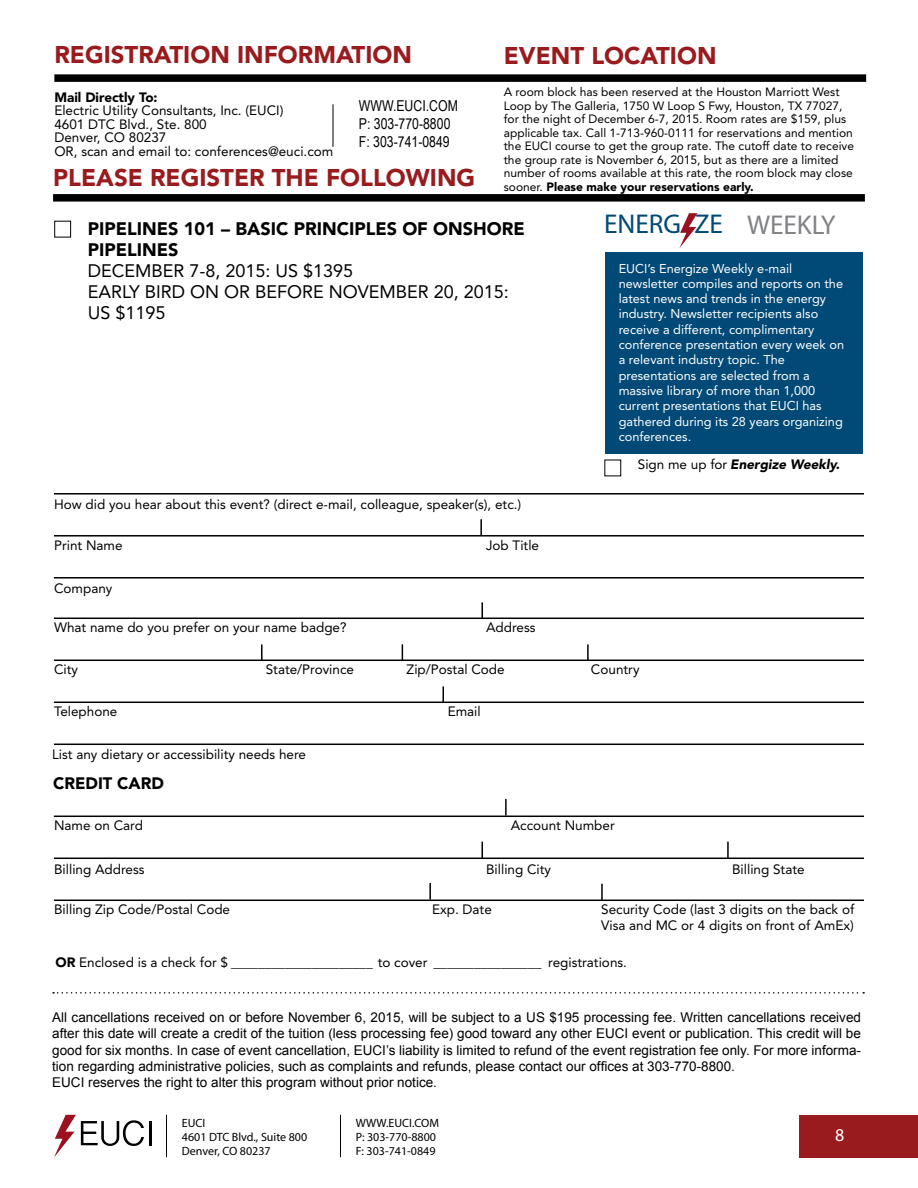
<style>
.page{position:relative;width:918px;height:1188px;background:#fff}
.page>*{position:absolute;margin:0;border:0;box-sizing:border-box;transform-origin:0 0}
.t1{font:27.3px "Myriad Pro";color:#014976}
.t2{font:900 24px "Avenir LT Std";color:#991b1e}
.t3{font:18px/21px "Avenir LT Std";color:#000}
.t4{font:900 18px/21px "Avenir LT Std";color:#000}
.t5{font:18px "Myriad Pro";color:#fff}
.t6{font:900 16.5px "Avenir LT Std";color:#000}
.t7{font:15px/18px "Arial Narrow";color:#000}
.t8{font:13.5px/13.5px "Avenir LT Std";color:#000}
.t9{font:13.5px/16.2px "Arial";color:#000}
.t10{font:italic 900 13.5px "Avenir LT Std";color:#000}
.t11{font:900 13.5px "Avenir LT Std";color:#000}
.t12{font:12.75px/15.3px "Avenir LT Std";color:#fff}
.t13{font:12px/13.5px "Avenir LT Std";color:#000}
.t14{font:12px/14.4px "Myriad Pro";color:#000}
.s1{font-weight:900}
.s2{font-size:27.15px}
.s3{color:#808285}
.s4{font-weight:400;font-style:normal}
</style>
<div class="page">
<div style="left:799px;top:1115px;width:119px;height:42px;background:#991b1e"></div>
<hr style="left:149px;top:1121px;width:3px;height:24px;background:#000">
<svg style="left:54px;top:1115px;width:90px;height:43px"></svg>
<hr style="left:166px;top:1115px;width:1px;height:42px;background:#000">
<hr style="left:340px;top:1115px;width:1px;height:42px;background:#000">
<div style="left:53px;top:194px;width:812px;height:8px;background:#000"></div>
<div style="left:54px;top:221px;width:17px;height:16px;border:1px solid #000"></div>
<svg style="left:480px;top:519px;width:2px;height:16px"></svg>
<svg style="left:482px;top:602px;width:1px;height:16px"></svg>
<svg style="left:402px;top:644px;width:1px;height:16px"></svg>
<svg style="left:442px;top:686px;width:2px;height:16px"></svg>
<svg style="left:505px;top:799px;width:2px;height:17px"></svg>
<svg style="left:482px;top:842px;width:1px;height:16px"></svg>
<svg style="left:727px;top:842px;width:2px;height:16px"></svg>
<svg style="left:429px;top:883px;width:2px;height:17px"></svg>
<svg style="left:601px;top:884px;width:2px;height:16px"></svg>
<svg style="left:587px;top:644px;width:2px;height:16px"></svg>
<svg style="left:261px;top:644px;width:1px;height:16px"></svg>
<hr style="left:54px;top:702px;width:810px;height:1px;background:#000">
<hr style="left:54px;top:744px;width:810px;height:1px;background:#000">
<hr style="left:54px;top:660px;width:810px;height:1px;background:#000">
<hr style="left:54px;top:618px;width:810px;height:1px;background:#000">
<hr style="left:54px;top:900px;width:810px;height:1px;background:#000">
<hr style="left:54px;top:577px;width:810px;height:2px;background:#000">
<hr style="left:54px;top:858px;width:810px;height:1px;background:#000">
<hr style="left:54px;top:535px;width:810px;height:2px;background:#000">
<hr style="left:54px;top:816px;width:810px;height:1px;background:#000">
<svg style="left:53px;top:992px;width:811px;height:2px"></svg>
<hr style="left:54px;top:493px;width:810px;height:2px;background:#000">
<svg style="left:679px;top:213px;width:18px;height:35px"></svg>
<div style="left:605px;top:252px;width:258px;height:202px;background:#014976"></div>
<div style="left:54px;top:74px;width:812px;height:8px;background:#000"></div>
<hr style="left:333px;top:104px;width:1px;height:43px;background:#000">
<h2 class="t2" style="left:54px;top:40px;width:359px">REGISTRATION INFORMATION</h2>
<p class="t11" style="left:54px;top:89px;width:105px">Mail Directly To:</p>
<p class="t8" style="left:54px;top:104px;width:280px">Electric Utility Consultants, Inc. (EUCI)<br>4601 DTC Blvd., Ste. 800<br>Denver, CO 80237<br>OR, scan and email to: conferences@euci.com</p>
<p class="t7" style="left:359px;top:96px;width:101px">WWW.EUCI.COM<br>P: 303-770-8800<br>F: 303-741-0849</p>
<h2 class="t2" style="left:53px;top:163px;width:424px">PLEASE REGISTER THE FOLLOWING</h2>
<h2 class="t2" style="left:504px;top:41px;width:214px">EVENT LOCATION</h2>
<p class="t13" style="left:504px;top:85px;width:352px">A room block has been reserved at the Houston Marriott West Loop by The Galleria, 1750 W Loop S Fwy, Houston, TX 77027, for the night of December 6-7, 2015. Room rates are $159, plus applicable tax. Call 1-713-960-0111 for reservations and mention the EUCI course to get the group rate. The cutoff date to receive the group rate is November 6, 2015, but as there are a limited number of rooms available at this rate, the room block may close sooner. <span class="s1">Please make your reservations early.</span></p>
<h3 class="t4" style="left:88px;top:218px;width:439px">PIPELINES 101 – BASIC PRINCIPLES OF ONSHORE<br>PIPELINES</h3>
<h3 class="t3" style="left:88px;top:261px;width:423px">DECEMBER 7-8, 2015: US $1395<br>EARLY BIRD ON OR BEFORE NOVEMBER 20, 2015:<br>US $1195</h3>
<p class="t8" style="left:54px;top:497px;width:469px">How did you hear about this event? (direct e-mail, colleague, speaker(s), etc.)</p>
<p class="t8" style="left:54px;top:538px;width:70px">Print Name</p>
<p class="t8" style="left:486px;top:538px;width:55px">Job Title</p>
<p class="t8" style="left:54px;top:581px;width:60px">Company</p>
<p class="t8" style="left:54px;top:621px;width:294px">What name do you prefer on your name badge?</p>
<p class="t8" style="left:486px;top:621px;width:51px">Address</p>
<h1 class="t1" style="left:604px;top:207px;width:233px">ENER<span class="s2">G</span> ZE <span class="s3">WEEKLY</span></h1>
<p class="t12" style="left:619px;top:261px;width:227px">EUCI’s Energize Weekly e-mail newsletter compiles and reports on the latest news and trends in the energy industry. Newsletter recipients also receive a different, complimentary conference presentation every week on a relevant industry topic. The presentations are selected from a massive library of more than 1,000 current presentations that EUCI has gathered during its 28 years organizing conferences.</p>
<p class="t10" style="left:638px;top:457px;width:203px"><span class="s4">Sign me up for</span> Energize Weekly.</p>
<p class="t8" style="left:54px;top:663px;width:26px">City</p>
<p class="t8" style="left:266px;top:663px;width:90px">State/Province</p>
<p class="t8" style="left:407px;top:663px;width:100px">Zip/Postal Code</p>
<p class="t8" style="left:591px;top:663px;width:50px">Country</p>
<p class="t8" style="left:54px;top:705px;width:65px">Telephone</p>
<p class="t8" style="left:448px;top:705px;width:34px">Email</p>
<p class="t8" style="left:52px;top:747px;width:255px">List any dietary or accessibility needs here</p>
<p class="t6" style="left:53px;top:773px;width:112px">CREDIT CARD</p>
<p class="t8" style="left:54px;top:819px;width:90px">Name on Card</p>
<p class="t8" style="left:511px;top:819px;width:106px">Account Number</p>
<p class="t8" style="left:54px;top:862px;width:92px">Billing Address</p>
<p class="t8" style="left:486px;top:862px;width:66px">Billing City</p>
<p class="t8" style="left:732px;top:862px;width:74px">Billing State</p>
<p class="t8" style="left:54px;top:903px;width:178px">Billing Zip Code/Postal Code</p>
<p class="t8" style="left:432px;top:903px;width:61px">Exp. Date</p>
<p class="t8" style="left:601px;top:901px;width:255px;line-height:16.2px">Security Code (last 3 digits on the back of<br>Visa and MC or 4 digits on front of AmEx)</p>
<p class="t8" style="left:56px;top:955px;width:573px"><span class="s1">OR</span> Enclosed is a check for $ _____________________ to cover ________________ registrations.</p>
<p class="t9" style="left:52px;top:1009px;width:810px">All cancellations received on or before November 6, 2015, will be subject to a US $195 processing fee. Written cancellations received after this date will create a credit of the tuition (less processing fee) good toward any other EUCI event or publication. This credit will be good for six months. In case of event cancellation, EUCI’s liability is limited to refund of the event registration fee only. For more informa&shy;tion regarding administrative policies, such as complaints and refunds, please contact our offices at 303-770-8800.<br>EUCI reserves the right to alter this program without prior notice.</p>
<p class="t14" style="left:182px;top:1115px;width:127px">EUCI<br>4601 DTC Blvd., Suite 800<br>Denver, CO 80237</p>
<p class="t14" style="left:356px;top:1115px;width:85px">WWW.EUCI.COM<br>P: 303-770-8800<br>F: 303-741-0849</p>
<h3 class="t5" style="left:835px;top:1124px;width:11px">8</h3>
</div>
